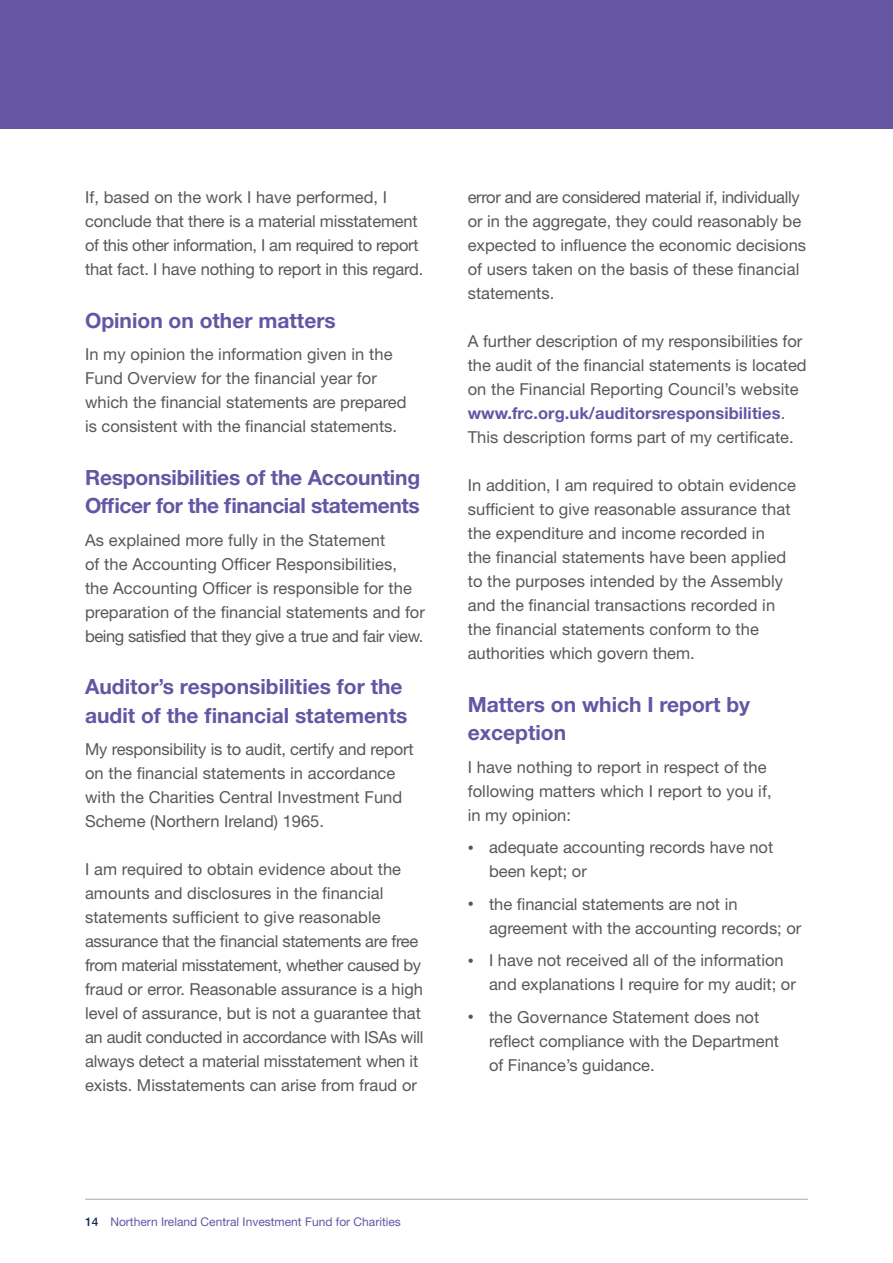
<style>
.page{position:relative;width:893px;height:1263px;background:#fff}
.page>*{position:absolute;margin:0;border:0;box-sizing:border-box;transform-origin:0 0}
.t1{font:700 21px/28.5px "Helvetica Neue LT Std";color:#6556a4}
.t2{font:16.5px/24px "Helvetica Neue LT Std";color:#57585a}
.t3{font:12px "Helvetica Neue LT Std";color:#6556a4}
.s1{font-weight:700;color:#6556a4}
.s2{font-size:12px}
.s3{font-weight:500;color:#152c53}
</style>
<div class="page">
<div style="left:0;top:0;width:893px;height:128px;background:#6556a4"></div>
<hr style="left:85px;top:1199px;width:722px;height:1px;background:#a8a9ad">
<p class="t2" style="left:85px;top:185px;width:340px">If, based on the work I have performed, I conclude that there is a material misstatement of this other information, I am required to report that fact. I have nothing to report in this regard.</p>
<p class="t1" style="left:85px;top:305px;width:252px">Opinion on other matters</p>
<p class="t2" style="left:85px;top:342px;width:323px">In my opinion the information given in the Fund Overview for the financial year for which the financial statements are prepared is consistent with the financial statements.</p>
<p class="t1" style="left:85px;top:462px;width:337px">Responsibilities of the Accounting<br>Officer for the financial statements</p>
<p class="t2" style="left:85px;top:528px;width:341px">As explained more fully in the Statement<br>of the Accounting Officer Responsibilities,<br>the Accounting Officer is responsible for the preparation of the financial statements and for being satisfied that they give a true and fair view.</p>
<p class="t1" style="left:85px;top:672px;width:324px">Auditor’s responsibilities for the audit of the financial statements</p>
<p class="t2" style="left:85px;top:737px;width:330px">My responsibility is to audit, certify and report on the financial statements in accordance with the Charities Central Investment Fund Scheme (Northern Ireland) 1965.</p>
<p class="t2" style="left:85px;top:857px;width:340px">I am required to obtain evidence about the amounts and disclosures in the financial statements sufficient to give reasonable assurance that the financial statements are free from material misstatement, whether caused by fraud or error. Reasonable assurance is a high level of assurance, but is not a guarantee that an audit conducted in accordance with ISAs will always detect a material misstatement when it exists. Misstatements can arise from fraud or</p>
<p class="t2" style="left:468px;top:185px;width:340px">error and are considered material if, individually or in the aggregate, they could reasonably be expected to influence the economic decisions of users taken on the basis of these financial statements.</p>
<p class="t2" style="left:468px;top:329px;width:340px">A further description of my responsibilities for the audit of the financial statements is located on the Financial Reporting Council’s website <span class="s1">www.frc.org.uk/auditorsresponsibilities</span>.<br>This description forms part of my certificate.</p>
<p class="t2" style="left:468px;top:473px;width:330px">In addition, I am required to obtain evidence sufficient to give reasonable assurance that the expenditure and income recorded in<br>the financial statements have been applied to the purposes intended by the Assembly and the financial transactions recorded in the financial statements conform to the authorities which govern them.</p>
<p class="t1" style="left:468px;top:689px;width:284px">Matters on which I report by exception</p>
<p class="t2" style="left:468px;top:755px;width:305px">I have nothing to report in respect of the following matters which I report to you if, in my opinion:</p>
<p class="t2" style="left:489px;top:835px;width:286px;text-indent:-21px"><span class="s2">•</span> adequate accounting records have not been kept; or</p>
<p class="t2" style="left:489px;top:892px;width:314px;text-indent:-21px"><span class="s2">•</span> the financial statements are not in agreement with the accounting records; or</p>
<p class="t2" style="left:489px;top:948px;width:308px;text-indent:-21px"><span class="s2">•</span> I have not received all of the information and explanations I require for my audit; or</p>
<p class="t2" style="left:489px;top:1005px;width:292px;text-indent:-21px"><span class="s2">•</span> the Governance Statement does not reflect compliance with the Department of Finance’s guidance.</p>
<p class="t3" style="left:85px;top:1214px;width:317px"><span class="s3">14</span> Northern Ireland Central Investment Fund for Charities</p>
</div>
